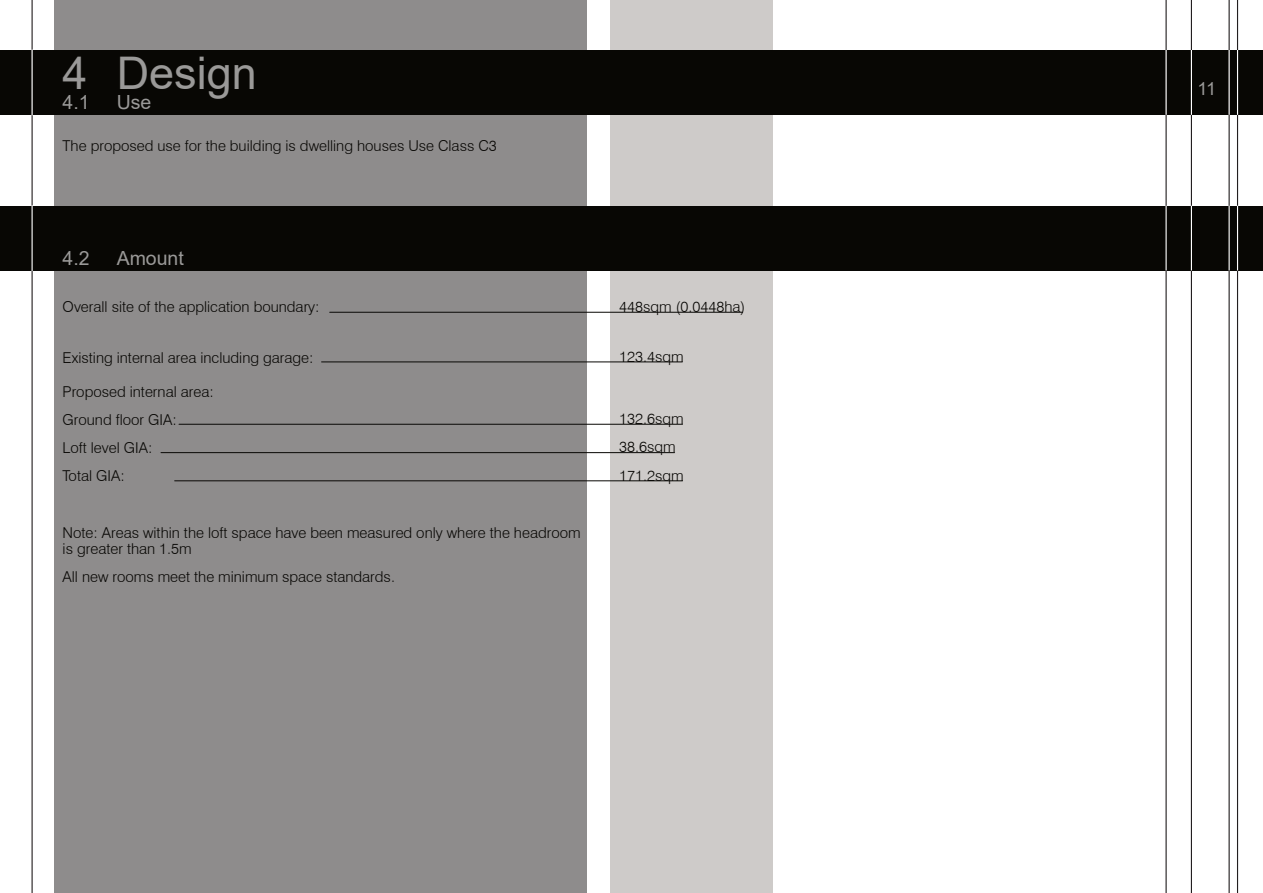
<style>
.page{position:relative;width:1263px;height:893px;background:#fff}
.page>*{position:absolute;margin:0;border:0;box-sizing:border-box;transform-origin:0 0}
.t1{font:45px "Arial";color:#9a9998}
.t2{font:19.5px "Arial";color:#9a9998}
.t3{font:18px "Arial";color:#9a9998}
.t4{font:300 15px/28.2px "Swiss 721 BT";color:#080704}
</style>
<div class="page">
<div style="left:54px;top:0;width:533px;height:893px;background:#8e8c8c"></div>
<div style="left:611px;top:0;width:162px;height:893px;background:#cecbc9"></div>
<div style="left:0;top:50px;width:1263px;height:65px;background:#080704"></div>
<hr style="left:32px;top:0;width:1px;height:893px;background:#231f20">
<hr style="left:1165px;top:0;width:2px;height:893px;background:#231f20">
<hr style="left:1191px;top:0;width:1px;height:893px;background:#231f20">
<hr style="left:1228px;top:0;width:2px;height:893px;background:#231f20">
<hr style="left:1237px;top:0;width:1px;height:893px;background:#231f20">
<hr style="left:1165px;top:50px;width:2px;height:65px;background:#fff">
<hr style="left:1191px;top:50px;width:1px;height:65px;background:#fff">
<hr style="left:1228px;top:50px;width:2px;height:65px;background:#fff">
<hr style="left:1237px;top:50px;width:1px;height:65px;background:#fff">
<hr style="left:32px;top:50px;width:1px;height:65px;background:#fff">
<div style="left:0;top:206px;width:1263px;height:65px;background:#080704"></div>
<hr style="left:1165px;top:206px;width:2px;height:65px;background:#fff">
<hr style="left:1191px;top:206px;width:1px;height:65px;background:#fff">
<hr style="left:1228px;top:206px;width:2px;height:65px;background:#fff">
<hr style="left:1237px;top:206px;width:1px;height:65px;background:#fff">
<hr style="left:32px;top:206px;width:1px;height:65px;background:#fff">
<hr style="left:330px;top:312px;width:412px;height:1px;background:#080704">
<hr style="left:322px;top:362px;width:360px;height:1px;background:#080704">
<hr style="left:179px;top:424px;width:503px;height:1px;background:#080704">
<hr style="left:161px;top:452px;width:514px;height:1px;background:#080704">
<hr style="left:175px;top:480px;width:507px;height:1px;background:#080704">
<h1 class="t1" style="left:63px;top:56px;width:196px">4 Design</h1>
<h2 class="t2" style="left:63px;top:95px;width:29px">4.1</h2>
<h2 class="t2" style="left:117px;top:95px;width:36px">Use</h2>
<p class="t4" style="left:63px;top:133px;width:436px">The proposed use for the building is dwelling houses Use Class C3</p>
<h2 class="t2" style="left:63px;top:251px;width:29px">4.2</h2>
<h2 class="t2" style="left:117px;top:251px;width:69px">Amount</h2>
<p class="t4" style="left:63px;top:294px;width:258px">Overall site of the application boundary:</p>
<p class="t4" style="left:63px;top:345px;width:252px">Existing internal area including garage:</p>
<p class="t4" style="left:63px;top:379px;width:153px">Proposed internal area:<br>Ground floor GIA:<br>Loft level GIA:<br>Total GIA:</p>
<p class="t4" style="left:63px;top:526px;width:519px;line-height:16.2px">Note: Areas within the loft space have been measured only where the headroom is greater than 1.5m</p>
<p class="t4" style="left:63px;top:564px;width:334px">All new rooms meet the minimum space standards.</p>
<p class="t4" style="left:619px;top:294px;width:128px">448sqm (0.0448ha)</p>
<p class="t4" style="left:619px;top:344px;width:66px">123.4sqm</p>
<p class="t4" style="left:619px;top:406px;width:66px">132.6sqm<br>38.6sqm<br>171.2sqm</p>
<p class="t3" style="left:1197px;top:82px;width:20px">11</p>
</div>
